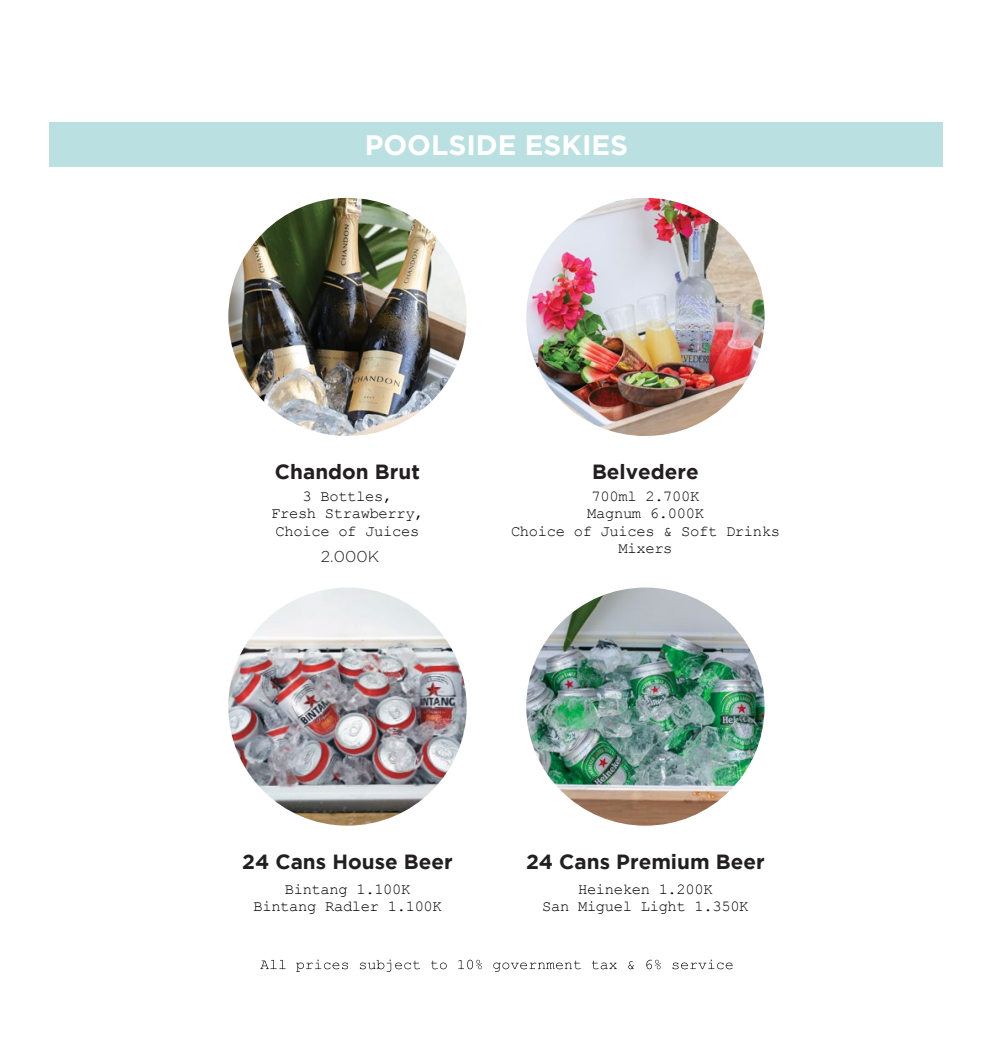
<style>
.page{position:relative;width:993px;height:1042px;background:#fff}
.page>*{position:absolute;margin:0;border:0;box-sizing:border-box;transform-origin:0 0}
.t1{font:700 28px "Gotham";color:#fff}
.t2{font:700 20.47px "Gotham";color:#231f20}
.t3{font:300 15.75px "Gotham";color:#231f20}
.t4{font:15.4px/17.5px "Courier New";letter-spacing:-.02em;color:#000;text-align:center}
</style>
<div class="page">
<div style="left:50px;top:122px;width:892px;height:45px;background:#bbe0e1"></div>
<svg style="left:260px;top:960px;width:25px;height:9px"></svg>
<svg style="left:296px;top:959px;width:52px;height:13px"></svg>
<svg style="left:360px;top:959px;width:60px;height:13px"></svg>
<svg style="left:431px;top:960px;width:15px;height:9px"></svg>
<svg style="left:458px;top:959px;width:24px;height:10px"></svg>
<svg style="left:493px;top:960px;width:87px;height:12px"></svg>
<svg style="left:591px;top:960px;width:25px;height:9px"></svg>
<svg style="left:628px;top:961px;width:5px;height:8px"></svg>
<svg style="left:646px;top:959px;width:14px;height:10px"></svg>
<svg style="left:672px;top:959px;width:60px;height:10px"></svg>
<img style="left:228px;top:587px;width:238px;height:238px;border-radius:119px">
<img style="left:526px;top:587px;width:238px;height:238px;border-radius:119px">
<img style="left:228px;top:198px;width:238px;height:238px;border-radius:119px">
<img style="left:526px;top:198px;width:238px;height:238px;border-radius:119px">
<h1 class="t1" style="left:364px;top:129px;width:265px">POOLSIDE ESKIES</h1>
<h2 class="t2" style="left:275px;top:460px;width:146px">Chandon Brut</h2>
<p class="t4" style="left:271px;top:487px;width:154px">3 Bottles,<br>Fresh Strawberry,<br>Choice of Juices</p>
<p class="t3" style="left:321px;top:547px;width:60px">2.000K</p>
<h2 class="t2" style="left:591px;top:460px;width:108px">Belvedere</h2>
<p class="t4" style="left:511px;top:487px;width:270px">700ml 2.700K<br>Magnum 6.000K<br>Choice of Juices &amp; Soft Drinks<br>Mixers</p>
<h2 class="t2" style="left:242px;top:849px;width:212px">24 Cans House Beer</h2>
<p class="t4" style="left:253px;top:880px;width:190px">Bintang 1.100K<br>Bintang Radler 1.100K</p>
<h2 class="t2" style="left:525px;top:849px;width:240px">24 Cans Premium Beer</h2>
<p class="t4" style="left:542px;top:880px;width:208px">Heineken 1.200K<br>San Miguel Light 1.350K</p>
</div>
